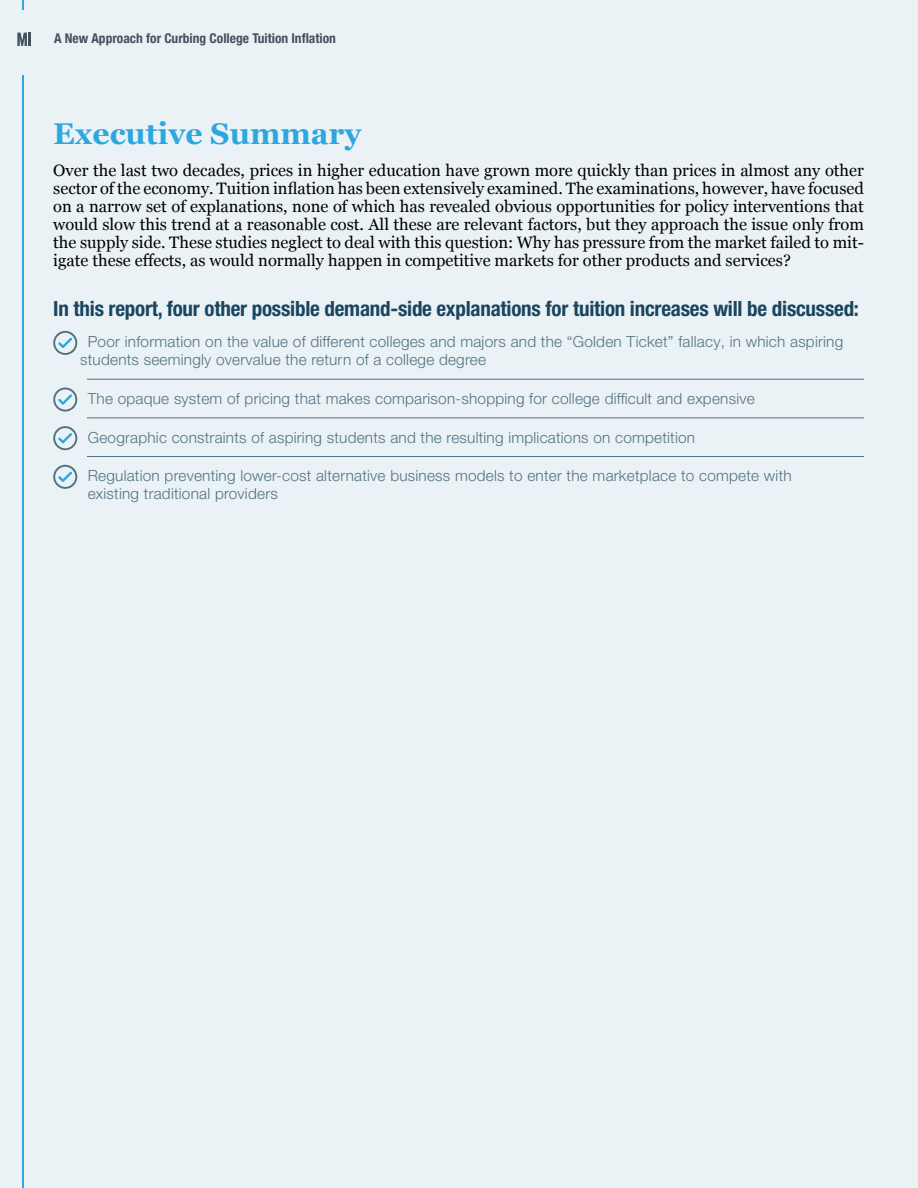
<style>
.page{position:relative;width:918px;height:1188px;background:#ebf2f6}
.page>*{position:absolute;margin:0;border:0;box-sizing:border-box;transform-origin:0 0}
.t1{font:700 30px "Georgia";color:#2da7df}
.t2{font:700 condensed 21px "Helvetica Neue LT Pro";letter-spacing:-.01em;color:#19465f}
.t3{font:16.5px/18px "Georgia";color:#000;text-align:justify}
.t4{font:300 15.3px/18px "Helvetica Neue LT Pro";letter-spacing:.015em;color:#527381}
.t5{font:700 condensed 13.5px "Helvetica Neue LT Pro";color:#45505f}
</style>
<div class="page">
<hr style="left:23px;top:75px;width:1px;height:1113px;background:#2da7df">
<svg style="left:17px;top:33px;width:14px;height:13px"></svg>
<hr style="left:87px;top:379px;width:777px;height:1px;background:#527381">
<hr style="left:87px;top:417px;width:777px;height:1px;background:#527381">
<hr style="left:87px;top:456px;width:777px;height:1px;background:#527381">
<svg style="left:53px;top:331px;width:24px;height:24px"></svg>
<svg style="left:53px;top:388px;width:24px;height:24px"></svg>
<svg style="left:53px;top:426px;width:24px;height:24px"></svg>
<svg style="left:53px;top:465px;width:24px;height:24px"></svg>
<p class="t5" style="left:54px;top:30px;width:283px">A New Approach for Curbing College Tuition Inflation</p>
<h1 class="t1" style="left:53px;top:111px;width:310px">Executive Summary</h1>
<p class="t3" style="left:53px;top:160px;width:812px">Over the last two decades, prices in higher education have grown more quickly than prices in almost any other sector of the economy. Tuition inflation has been extensively examined. The examinations, however, have focused on a narrow set of explanations, none of which has revealed obvious opportunities for policy interventions that would slow this trend at a reasonable cost. All these are relevant factors, but they approach the issue only from the supply side. These studies neglect to deal with this question: Why has pressure from the market failed to mit&shy;igate these effects, as would normally happen in competitive markets for other products and services?</p>
<p class="t2" style="left:53px;top:296px;width:807px">In this report, four other possible demand-side explanations for tuition increases will be discussed:</p>
<p class="t4" style="left:80px;top:333px;width:765px;text-indent:8px">Poor information on the value of different colleges and majors and the “Golden Ticket” fallacy, in which aspiring students seemingly overvalue the return of a college degree</p>
<p class="t4" style="left:88px;top:389px;width:669px">The opaque system of pricing that makes comparison-shopping for college difficult and expensive</p>
<p class="t4" style="left:88px;top:428px;width:609px">Geographic constraints of aspiring students and the resulting implications on competition</p>
<p class="t4" style="left:88px;top:467px;width:705px">Regulation preventing lower-cost alternative business models to enter the marketplace to compete with existing traditional providers</p>
</div>
